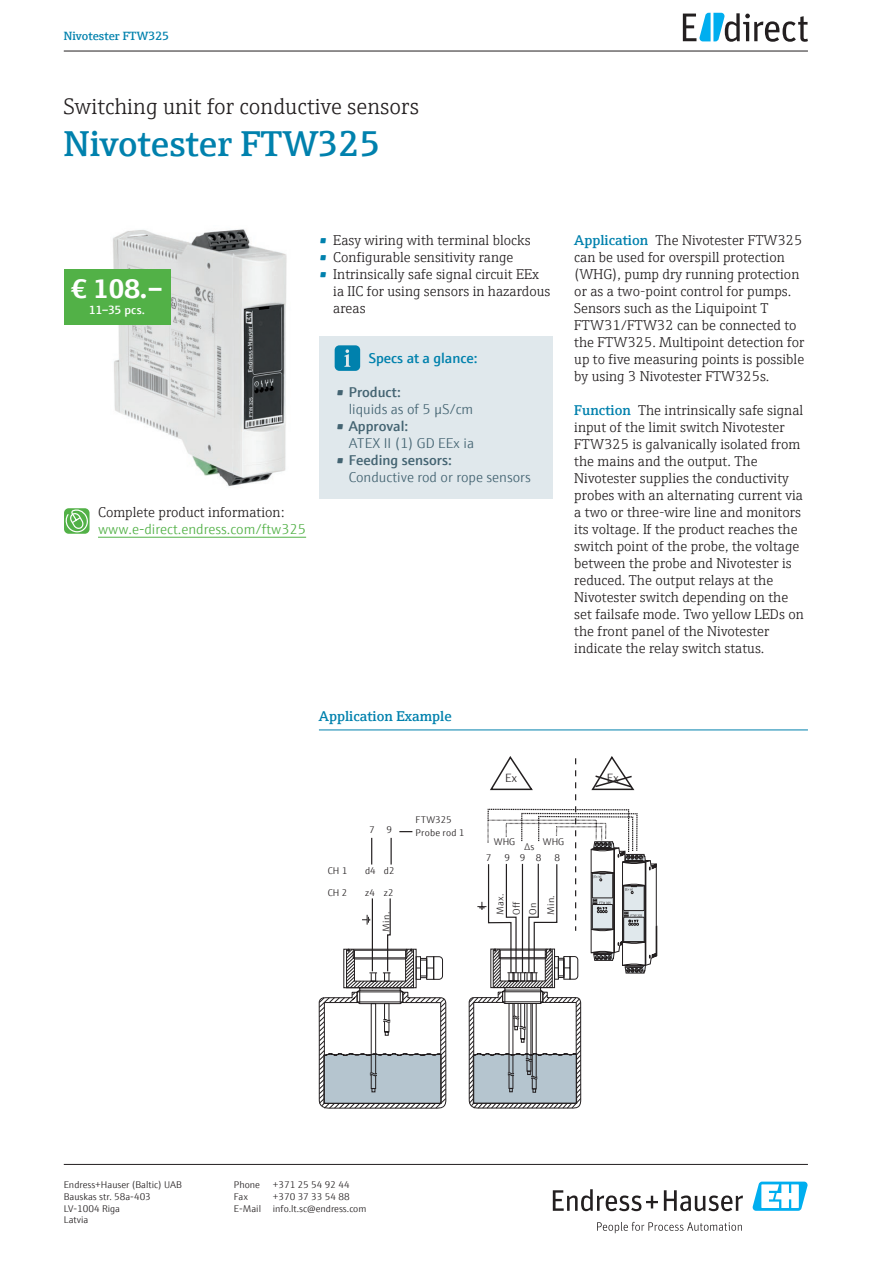
<style>
.page{position:relative;width:893px;height:1263px;background:#fff}
.page>*{position:absolute;margin:0;border:0;box-sizing:border-box;transform-origin:0 0}
.t1{font:600 36px "E+H Serif";color:#0081ad}
.t2{font:700 27px "E+H Sans";color:#fff}
.t3{font:300 22.5px "E+H Serif";color:#231f20}
.t4{font:300 14.25px/17px "E+H Serif";color:#231f20}
.t5{font:300 14.25px "E+H Sans";color:#446472}
.t6{font:600 14.25px "E+H Sans";color:#446472}
.t7{font:300 14.25px "E+H Sans";color:#52b147}
.t8{font:600 14.25px "E+H Serif";color:#0081ad}
.t9{font:600 14.25px "E+H Sans";color:#0081ad}
.t10{font:600 12px "E+H Serif";color:#0081ad}
.t11{font:600 12px "E+H Sans";letter-spacing:-.005em;color:#fff}
.t12{font:300 12px "E+H Sans";color:#231f20}
.t13{font:300 9.75px/11.7px "E+H Sans";color:#231f20}
.t14{font:300 9.75px/12.8px "E+H Sans";letter-spacing:.025em;color:#231f20}
.s1{font-weight:600;color:#0081ad}
</style>
<div class="page">
<svg style="left:371px;top:838px;width:1px;height:26px"></svg>
<svg style="left:391px;top:838px;width:1px;height:26px"></svg>
<svg style="left:319px;top:898px;width:128px;height:210px"></svg>
<svg style="left:399px;top:831px;width:13px;height:1px"></svg>
<svg style="left:468px;top:756px;width:189px;height:352px"></svg>
<hr style="left:319px;top:730px;width:489px;height:1px;background:#0081ad">
<div style="left:319px;top:336px;width:234px;height:163px;background:#e0e8ec"></div>
<svg style="left:335px;top:345px;width:25px;height:26px"></svg>
<hr style="left:98px;top:537px;width:208px;height:1px;background:#52b147">
<svg style="left:64px;top:508px;width:26px;height:26px"></svg>
<svg style="left:66px;top:509px;width:23px;height:24px"></svg>
<img style="left:111px;top:229px;width:176px;height:258px">
<div style="left:64px;top:269px;width:106px;height:55px;background:#52b147"></div>
<svg style="left:683px;top:13px;width:125px;height:29px"></svg>
<svg style="left:553px;top:1189px;width:105px;height:22px"></svg>
<svg style="left:664px;top:1190px;width:79px;height:21px"></svg>
<svg style="left:597px;top:1222px;width:145px;height:11px"></svg>
<svg style="left:752px;top:1181px;width:56px;height:30px"></svg>
<hr style="left:64px;top:1164px;width:744px;height:1px;background:#231f20">
<hr style="left:64px;top:51px;width:744px;height:1px;background:#231f20">
<p class="t10" style="left:64px;top:27px;width:107px">Nivotester FTW325</p>
<h3 class="t3" style="left:64px;top:90px;width:357px">Switching unit for conductive sensors</h3>
<h1 class="t1" style="left:64px;top:117px;width:318px">Nivotester FTW325</h1>
<h2 class="t2" style="left:71px;top:267px;width:93px">€ 108.–</h2>
<p class="t11" style="left:89px;top:301px;width:58px">11–35 pcs.</p>
<p class="t4" style="left:98px;top:503px;width:188px">Complete product information:</p>
<p class="t7" style="left:98px;top:519px;width:210px">www.e-direct.endress.com/ftw325</p>
<p class="t4" style="left:319px;top:230px;width:213px"><span class="s1">•</span> Easy wiring with terminal blocks</p>
<p class="t4" style="left:319px;top:247px;width:196px"><span class="s1">•</span> Configurable sensitivity range</p>
<p class="t4" style="left:333px;top:264px;width:219px;text-indent:-14px"><span class="s1">•</span> Intrinsically safe signal circuit EEx ia IIC for using sensors in hazardous areas</p>
<p class="t9" style="left:369px;top:347px;width:110px">Specs at a glance:</p>
<p class="t6" style="left:336px;top:381px;width:66px">• Product:</p>
<p class="t5" style="left:349px;top:399px;width:126px">liquids as of 5 µS/cm</p>
<p class="t6" style="left:336px;top:415px;width:74px">• Approval:</p>
<p class="t5" style="left:349px;top:433px;width:127px">ATEX II (1) GD EEx ia</p>
<p class="t6" style="left:336px;top:449px;width:117px">• Feeding sensors:</p>
<p class="t5" style="left:349px;top:467px;width:184px">Conductive rod or rope sensors</p>
<p class="t8" style="left:319px;top:705px;width:134px">Application Example</p>
<p class="t4" style="left:574px;top:230px;width:232px"><span class="s1">Application</span> The Nivotester FTW325 can be used for overspill protection (WHG), pump dry running protection or as a two-point control for pumps.<br>Sensors such as the Liquipoint T FTW31/FTW32 can be connected to the FTW325. Multipoint detection for up to five measuring points is possible by using 3 Nivotester FTW325s.</p>
<p class="t4" style="left:574px;top:401px;width:231px"><span class="s1">Function</span> The intrinsically safe signal input of the limit switch Nivotester FTW325 is galvanically isolated from the mains and the output. The Nivotester supplies the conductivity probes with an alternating current via a two or three-wire line and monitors its voltage. If the product reaches the switch point of the probe, the voltage between the probe and Nivotester is reduced. The output relays at the Nivotester switch depending on the set failsafe mode. Two yellow LEDs on the front panel of the Nivotester indicate the relay switch status.</p>
<p class="t13" style="left:328px;top:864px;width:21px">CH 1</p>
<p class="t13" style="left:328px;top:886px;width:21px">CH 2</p>
<p class="t13" style="left:369px;top:823px;width:24px">7 9</p>
<p class="t14" style="left:415px;top:813px;width:51px">FTW325<br>Probe rod 1</p>
<p class="t13" style="left:365px;top:864px;width:31px">d4 d2</p>
<p class="t13" style="left:365px;top:886px;width:30px">z4 z2</p>
<p class="t13" style="left:379px;top:932px;width:21px;rotate:-90deg">Min.</p>
<p class="t12" style="left:505px;top:769px;width:14px">Ex</p>
<p class="t12" style="left:607px;top:769px;width:14px">Ex</p>
<p class="t13" style="left:494px;top:835px;width:23px">WHG</p>
<p class="t13" style="left:543px;top:835px;width:23px">WHG</p>
<p class="t13" style="left:524px;top:840px;width:11px">∆s</p>
<p class="t13" style="left:486px;top:851px;width:7px">7</p>
<p class="t13" style="left:504px;top:851px;width:39px">998</p>
<p class="t13" style="left:554px;top:851px;width:7px">8</p>
<p class="t13" style="left:494px;top:915px;width:23px;rotate:-90deg">Max.</p>
<p class="t13" style="left:544px;top:915px;width:21px;rotate:-90deg">Min.</p>
<p class="t13" style="left:508px;top:915px;width:15px;line-height:16px;rotate:-90deg">Off<br>On</p>
<p class="t13" style="left:64px;top:1178px;width:119px">Endress+Hauser (Baltic) UAB<br>Bauskas str. 58a-403<br>LV-1004 Riga<br>Latvia</p>
<p class="t13" style="left:234px;top:1178px;width:28px">Phone</p>
<p class="t13" style="left:273px;top:1178px;width:78px">+371 25 54 92 44</p>
<p class="t13" style="left:234px;top:1190px;width:134px;text-indent:39px">+370 37 33 54 88<br>E-Mail info.lt.sc@endress.com</p>
<p class="t13" style="left:234px;top:1190px;width:16px">Fax</p>
</div>
